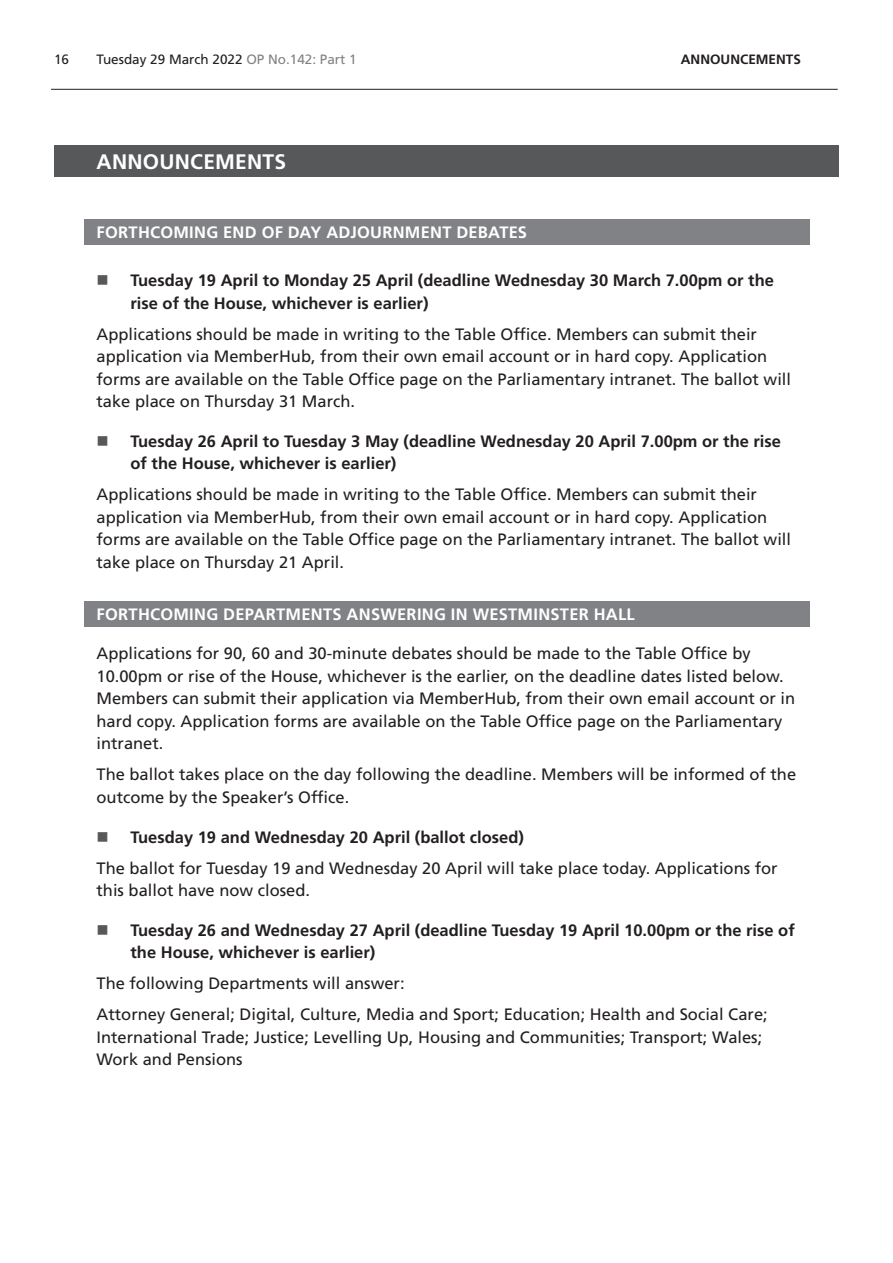
<style>
.page{position:relative;width:893px;height:1263px;background:#fff}
.page>*{position:absolute;margin:0;border:0;box-sizing:border-box;transform-origin:0 0}
.Heading1Grey{font:700 21px "Frutiger LT Std";letter-spacing:.015em;color:#fff}
.t1{font:16.5px/22.5px "Frutiger LT Std";color:#231f20}
.t2{font:700 16.5px/22.5px "Frutiger LT Std";color:#231f20}
.Heading2Grey{font:700 16.5px "Frutiger LT Std";letter-spacing:.015em;color:#fff}
.t3{font:13.5px "Frutiger LT Std";color:#231f20}
.t4{font:700 13.5px "Frutiger LT Std";color:#231f20}
.s1{color:#808285}
</style>
<div class="page">
<hr style="left:51px;top:89px;width:787px;height:1px;background:#231f20">
<div style="left:54px;top:146px;width:785px;height:31px;background:#57585a"></div>
<div style="left:84px;top:219px;width:725px;height:25px;background:#808285"></div>
<div style="left:84px;top:601px;width:725px;height:25px;background:#808285"></div>
<p class="t3" style="left:54px;top:52px;width:17px">16</p>
<p class="t3" style="left:97px;top:52px;width:262px">Tuesday 29 March 2022 <span class="s1">OP No.142: Part 1</span></p>
<p class="t4" style="left:681px;top:52px;width:20px">Announcements</p>
<h2 class="Heading1Grey" style="left:97px;top:149px;width:191px">ANNOUNCEMENTS</h2>
<h2 class="Heading2Grey" style="left:97px;top:223px;width:432px">FORTHCOMING END OF DAY ADJOURNMENT DEBATES</h2>
<p class="t2" style="left:131px;top:269px;width:645px">Tuesday 19 April to Monday 25 April (deadline Wednesday 30 March 7.00pm or the rise of the House, whichever is earlier)</p>
<p class="t1" style="left:97px;top:323px;width:696px">Applications should be made in writing to the Table Office. Members can submit their application via MemberHub, from their own email account or in hard copy. Application forms are available on the Table Office page on the Parliamentary intranet. The ballot will take place on Thursday 31 March.</p>
<p class="t2" style="left:131px;top:430px;width:652px">Tuesday 26 April to Tuesday 3 May (deadline Wednesday 20 April 7.00pm or the rise of the House, whichever is earlier)</p>
<p class="t1" style="left:97px;top:483px;width:696px">Applications should be made in writing to the Table Office. Members can submit their application via MemberHub, from their own email account or in hard copy. Application forms are available on the Table Office page on the Parliamentary intranet. The ballot will take place on Thursday 21 April.</p>
<h2 class="Heading2Grey" style="left:97px;top:604px;width:540px">FORTHCOMING DEPARTMENTS ANSWERING IN WESTMINSTER HALL</h2>
<p class="t1" style="left:97px;top:642px;width:700px">Applications for 90, 60 and 30-minute debates should be made to the Table Office by 10.00pm or rise of the House, whichever is the earlier, on the deadline dates listed below.<br>Members can submit their application via MemberHub, from their own email account or in hard copy. Application forms are available on the Table Office page on the Parliamentary intranet.</p>
<p class="t1" style="left:97px;top:763px;width:701px">The ballot takes place on the day following the deadline. Members will be informed of the outcome by the Speaker’s Office.</p>
<p class="t2" style="left:131px;top:826px;width:395px">Tuesday 19 and Wednesday 20 April (ballot closed)</p>
<p class="t1" style="left:97px;top:857px;width:683px">The ballot for Tuesday 19 and Wednesday 20 April will take place today. Applications for this ballot have now closed.</p>
<p class="t2" style="left:131px;top:919px;width:666px">Tuesday 26 and Wednesday 27 April (deadline Tuesday 19 April 10.00pm or the rise of the House, whichever is earlier)</p>
<p class="t1" style="left:97px;top:972px;width:310px">The following Departments will answer:</p>
<p class="t1" style="left:97px;top:1003px;width:673px">Attorney General; Digital, Culture, Media and Sport; Education; Health and Social Care;<br>International Trade; Justice; Levelling Up, Housing and Communities; Transport; Wales;<br>Work and Pensions</p>
</div>
